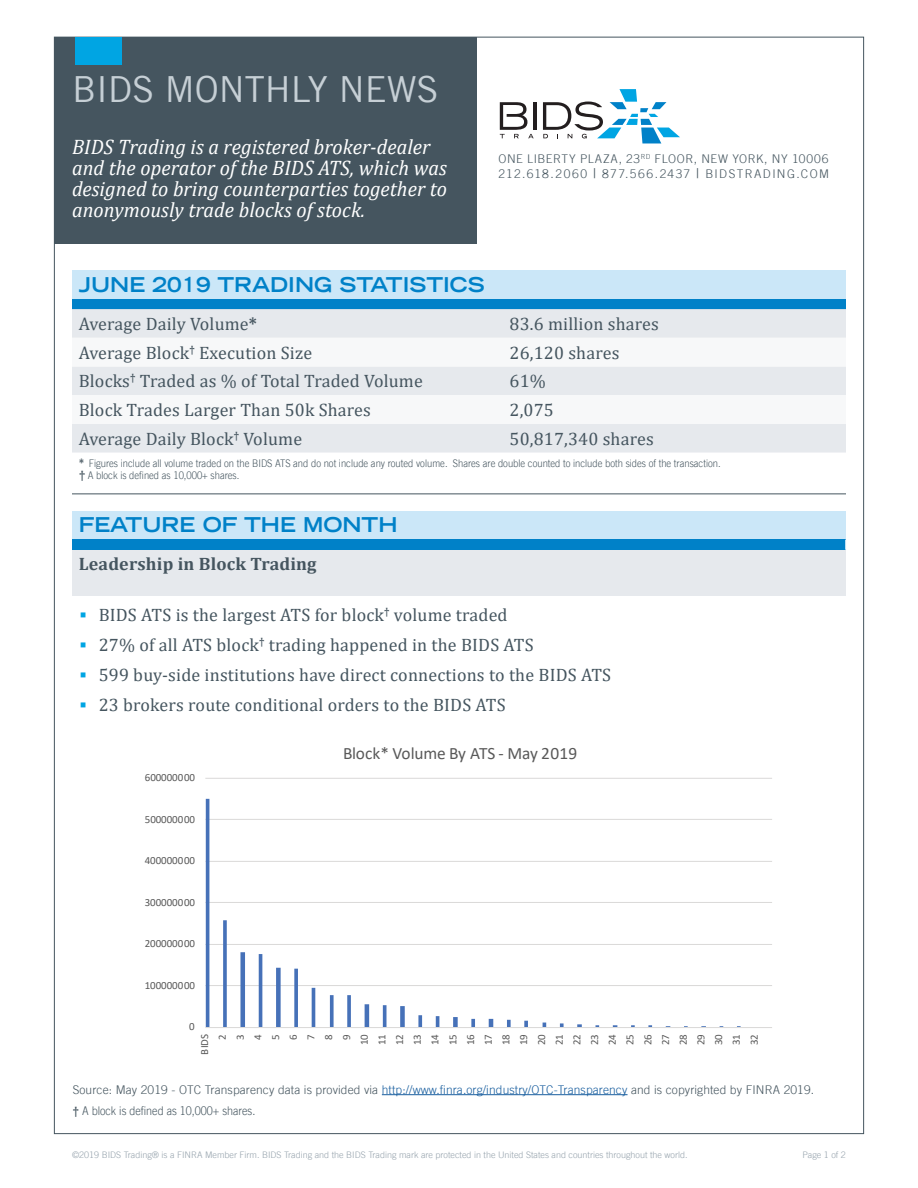
<style>
.page{position:relative;width:918px;height:1188px;background:#fff}
.page>*{position:absolute;margin:0;border:0;box-sizing:border-box;transform-origin:0 0}
.t1{font:36px "Trade Gothic LT";color:#c6cfd5}
.t2{font:italic 21px/21px "Cambria";letter-spacing:.005em;color:#fff;scale:.96 1}
.t3{font:700 expanded 20.25px "Trade Gothic LT";color:#0081c8}
.t4{font:18px "Cambria";letter-spacing:.01em;color:#45555f}
.t5{font:18px "Cambria Math";letter-spacing:.01em;color:#45555f}
.t6{font:700 18px "Cambria";letter-spacing:.01em;color:#45555f}
.t7{font:17.4px "Calibri";letter-spacing:-.01em;color:#595959}
.t8{font:300 12px "Trade Gothic LT";letter-spacing:.01em;color:#45555f}
.t9{font:300 12px/15px "Trade Gothic LT";letter-spacing:.085em;color:#45555f}
.t10{font:300 12px "Trade Gothic LT";letter-spacing:.01em;color:#45555f;scale:.9 1}
.t11{font:10.95px/17.7px "Calibri";letter-spacing:-.005em;color:#595959;text-align:right}
.t12{font:300 10.5px "Trade Gothic LT";color:#45555f;scale:.9 1}
.t13{font:300 9px "Trade Gothic LT";color:#95a2ac}
.s1{font-weight:400;font-size:13.5px}
.s2{font-weight:700}
.s3{font-family:"Cambria";font-weight:700;font-size:12px}
.s4{color:#175d9e}
.s5{font-family:"Cambria";font-weight:700}
</style>
<div class="page">
<div style="left:56px;top:38px;width:421px;height:206px;background:#45555f"></div>
<hr style="left:54px;top:38px;width:4px;height:206px;background:#45555f">
<div style="left:75px;top:38px;width:46px;height:27px;background:#00a5e3"></div>
<hr style="left:533px;top:102px;width:4px;height:28px;background:#231e1f">
<svg style="left:500px;top:102px;width:34px;height:36px"></svg>
<svg style="left:543px;top:89px;width:137px;height:54px"></svg>
<hr style="left:72px;top:494px;width:774px;height:1px;background:#45555f">
<div style="left:72px;top:511px;width:774px;height:29px;background:#cbe7f8"></div>
<div style="left:72px;top:540px;width:774px;height:10px;background:#0081c8"></div>
<div style="left:72px;top:550px;width:774px;height:46px;background:#e6e9ed"></div>
<div style="left:72px;top:270px;width:774px;height:29px;background:#cbe7f8"></div>
<div style="left:72px;top:299px;width:774px;height:10px;background:#0081c8"></div>
<div style="left:72px;top:309px;width:774px;height:144px;background:#e6e9ed"></div>
<svg style="left:72px;top:338px;width:774px;height:86px"></svg>
<hr style="left:205px;top:778px;width:567px;height:1px;background:#dad9d8">
<hr style="left:205px;top:819px;width:567px;height:1px;background:#dad9d8">
<hr style="left:205px;top:861px;width:567px;height:1px;background:#dad9d8">
<hr style="left:205px;top:902px;width:567px;height:1px;background:#dad9d8">
<hr style="left:205px;top:944px;width:567px;height:1px;background:#dad9d8">
<hr style="left:205px;top:985px;width:567px;height:1px;background:#dad9d8">
<svg style="left:206px;top:799px;width:535px;height:228px"></svg>
<hr style="left:205px;top:1027px;width:567px;height:1px;background:#dad9d8">
<hr style="left:382px;top:1094px;width:246px;height:1px;background:#175d9e">
<p class="t1" style="left:72px;top:67px;width:368px">BIDS MONTHLY NEWS</p>
<p class="t2" style="left:72px;top:136px;width:392px">BIDS Trading is a registered broker-dealer and the operator of the BIDS ATS, which was designed to bring counterparties together to anonymously trade blocks of stock.</p>
<p class="t9" style="left:499px;top:152px;width:332px">ONE LIBERTY PLAZA, 23<sup>RD</sup> FLOOR, NEW YORK, NY 10006<br>212.618.2060 <span class="s1">|</span> 877.566.2437 <span class="s1">|</span> BIDSTRADING.COM</p>
<p class="t3" style="left:79px;top:271px;width:408px">JUNE 2019 TRADING STATISTICS</p>
<p class="t4" style="left:79px;top:313px;width:180px">Average Daily Volume<span class="s2">*</span></p>
<p class="t4" style="left:510px;top:313px;width:151px">83.6 million shares</p>
<p class="t4" style="left:79px;top:342px;width:235px">Average Block<sup>†</sup> Execution Size</p>
<p class="t4" style="left:510px;top:342px;width:111px">26,120 shares</p>
<p class="t5" style="left:79px;top:370px;width:346px">Blocks<sup>†</sup> Traded as % of Total Traded Volume</p>
<p class="t4" style="left:510px;top:370px;width:38px">61%</p>
<p class="t4" style="left:79px;top:399px;width:294px">Block Trades Larger Than 50k Shares</p>
<p class="t4" style="left:510px;top:399px;width:46px">2,075</p>
<p class="t5" style="left:79px;top:428px;width:225px">Average Daily Block<sup>†</sup> Volume</p>
<p class="t4" style="left:510px;top:428px;width:146px">50,817,340 shares</p>
<p class="t12" style="left:79px;top:457px;width:714px"><span class="s3">*</span> Figures include all volume traded on the BIDS ATS and do not include any routed volume. Shares are double counted to include both sides of the transaction.</p>
<p class="t12" style="left:79px;top:469px;width:180px"><span class="s3">†</span> A block is defined as 10,000+ shares.</p>
<p class="t3" style="left:79px;top:512px;width:320px">FEATURE OF THE MONTH</p>
<p class="t6" style="left:79px;top:552px;width:239px">Leadership in Block Trading</p>
<p class="t4" style="left:99px;top:605px;width:410px">BIDS ATS is the largest ATS for block<sup>†</sup> volume traded</p>
<p class="t4" style="left:99px;top:635px;width:437px">27% of all ATS block<sup>†</sup> trading happened in the BIDS ATS</p>
<p class="t4" style="left:99px;top:665px;width:514px">599 buy-side institutions have direct connections to the BIDS ATS</p>
<p class="t4" style="left:99px;top:695px;width:409px">23 brokers route conditional orders to the BIDS ATS</p>
<p class="t11" style="left:145px;top:768px;width:52px">600000000</p>
<p class="t11" style="left:145px;top:810px;width:52px">500000000</p>
<p class="t11" style="left:145px;top:851px;width:52px">400000000</p>
<p class="t11" style="left:145px;top:893px;width:52px">300000000</p>
<p class="t11" style="left:145px;top:934px;width:52px">200000000</p>
<p class="t11" style="left:145px;top:976px;width:52px">100000000</p>
<p class="t11" style="left:189px;top:1017px;width:7px">0</p>
<p class="t7" style="left:343px;top:741px;width:236px">Block* Volume By ATS - May 2019</p>
<p class="t11" style="left:195px;top:1055px;width:22px;rotate:-90deg">BIDS<br>2<br>3<br>4<br>5<br>6<br>7<br>8<br>9<br>10<br>11<br>12<br>13<br>14<br>15<br>16<br>17<br>18<br>19<br>20<br>21<br>22<br>23<br>24<br>25<br>26<br>27<br>28<br>29<br>30<br>31<br>32</p>
<p class="t8" style="left:73px;top:1082px;width:743px">Source: May 2019 - OTC Transparency data is provided via <span class="s4">http://www.finra.org/industry/OTC-Transparency</span> and is copyrighted by FINRA 2019.</p>
<p class="t10" style="left:73px;top:1103px;width:204px"><span class="s5">†</span> A block is defined as 10,000+ shares.</p>
<p class="t13" style="left:72px;top:1150px;width:617px">©2019 BIDS Trading® is a FINRA Member Firm. BIDS Trading and the BIDS Trading mark are protected in the United States and countries throughout the world.</p>
<p class="t13" style="left:802px;top:1150px;width:45px">Page 1 of 2</p>
</div>
